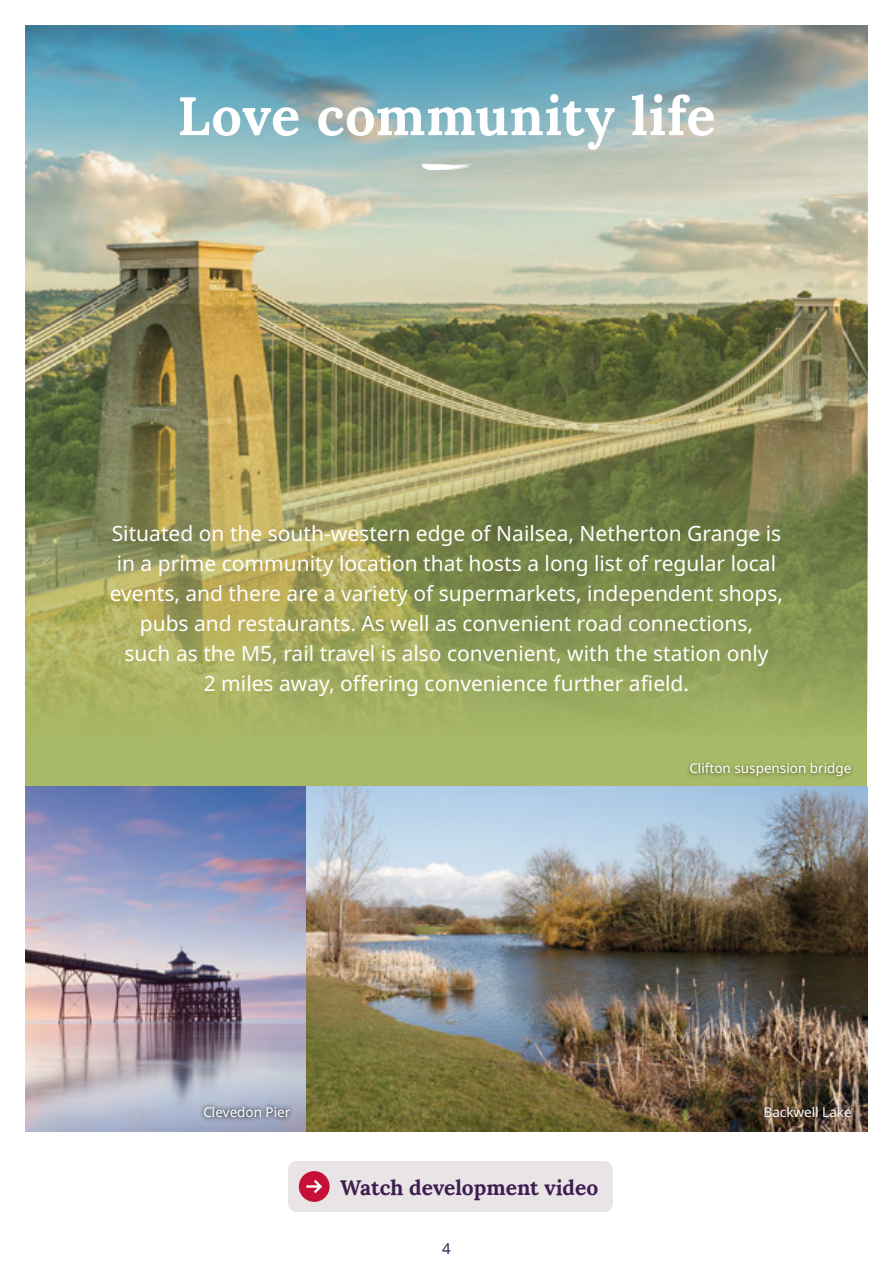
<style>
.page{position:relative;width:893px;height:1263px;background:#fff}
.page>*{position:absolute;margin:0;border:0;box-sizing:border-box;transform-origin:0 0}
.t1{font:700 54px "Lora";letter-spacing:.01em;color:#fff}
.t2{font:21px/30px "Noto Sans";color:#fff;text-align:center}
.t3{font:700 21px "Lora";color:#3e1e50}
.t4{font:15px "Noto Sans";color:#3e1e50}
.t5{font:13.5px "Noto Sans";color:#fff}
</style>
<div class="page">
<img style="left:26px;top:26px;width:841px;height:761px">
<img style="left:26px;top:787px;width:280px;height:344px">
<div style="left:288px;top:1161px;width:325px;height:51px;background:#e9e4e6;border-radius:9px"></div>
<div style="left:299px;top:1171px;width:31px;height:31px;background:#c61037;border-radius:50%"></div>
<svg style="left:306px;top:1180px;width:16px;height:13px"></svg>
<div style="left:686px;top:760px;width:168px;height:21px;background:#000;opacity:.41"></div>
<img style="left:306px;top:787px;width:561px;height:344px">
<div style="left:762px;top:1104px;width:93px;height:18px;background:#000;opacity:.41"></div>
<div style="left:199px;top:1102px;width:96px;height:21px;background:#000;opacity:.86"></div>
<svg style="left:421px;top:164px;width:51px;height:6px"></svg>
<h1 class="t1" style="left:177px;top:70px;width:539px">Love community life</h1>
<p class="t2" style="left:110px;top:519px;width:675px">Situated on the south-western edge of Nailsea, Netherton Grange is in a prime community location that hosts a long list of regular local events, and there are a variety of supermarkets, independent shops, pubs and restaurants. As well as convenient road connections,<br>such as the M5, rail travel is also convenient, with the station only<br>2 miles away, offering convenience further afield.</p>
<p class="t5" style="left:689px;top:760px;width:164px">Clifton suspension bridge</p>
<p class="t5" style="left:203px;top:1105px;width:88px">Clevedon Pier</p>
<p class="t5" style="left:763px;top:1105px;width:90px">Backwell Lake</p>
<p class="t3" style="left:340px;top:1169px;width:260px">Watch development video</p>
<p class="t4" style="left:442px;top:1239px;width:10px">4</p>
</div>
